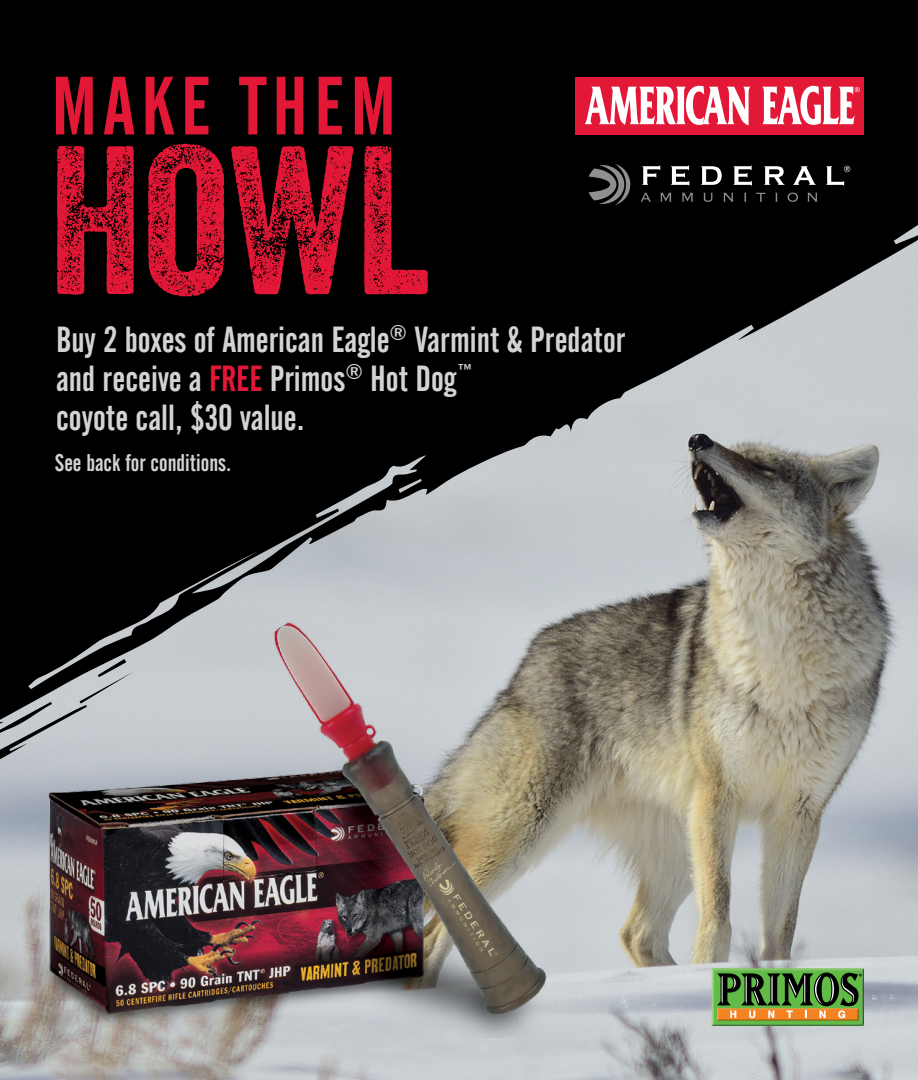
<style>
.page{position:relative;width:918px;height:1080px;background:#000}
.page>*{position:absolute;margin:0;border:0;box-sizing:border-box;transform-origin:0 0}
.t1{font:204.3px "Veneer Two";color:#e31837}
.t2{font:81.6px "Alternate Gothic No 2 BT";letter-spacing:.075em;color:#e31837}
.t3{font:36px/39px "Alternate Gothic No 2 BT";color:#d1d3d4}
.t4{font:24px "Alternate Gothic No 2 BT";color:#d1d3d4}
.s1{color:#e31837}
</style>
<div class="page">
<img style="left:0;top:225px;width:918px;height:855px">
<svg style="left:589px;top:164px;width:41px;height:41px"></svg>
<svg style="left:640px;top:193px;width:11px;height:9px"></svg>
<svg style="left:660px;top:193px;width:12px;height:9px"></svg>
<svg style="left:682px;top:193px;width:11px;height:9px"></svg>
<svg style="left:703px;top:193px;width:10px;height:9px"></svg>
<svg style="left:723px;top:193px;width:10px;height:9px"></svg>
<svg style="left:744px;top:193px;width:2px;height:9px"></svg>
<svg style="left:756px;top:192px;width:9px;height:10px"></svg>
<svg style="left:775px;top:193px;width:3px;height:9px"></svg>
<svg style="left:788px;top:193px;width:10px;height:9px"></svg>
<svg style="left:807px;top:193px;width:10px;height:9px"></svg>
<svg style="left:642px;top:165px;width:18px;height:20px"></svg>
<svg style="left:671px;top:165px;width:18px;height:21px"></svg>
<svg style="left:701px;top:166px;width:21px;height:19px"></svg>
<svg style="left:734px;top:165px;width:18px;height:21px"></svg>
<svg style="left:764px;top:166px;width:21px;height:19px"></svg>
<svg style="left:793px;top:166px;width:23px;height:19px"></svg>
<svg style="left:826px;top:166px;width:24px;height:20px"></svg>
<div style="left:575px;top:77px;width:289px;height:57px;background:#e31837"></div>
<svg style="left:585px;top:86px;width:165px;height:39px"></svg>
<svg style="left:762px;top:86px;width:98px;height:39px"></svg>
<svg style="left:712px;top:968px;width:152px;height:58px"></svg>
<img style="left:10px;top:605px;width:571px;height:433px">
<h2 class="t2" style="left:51px;top:61px;width:346px">MAKE THEM</h2>
<h1 class="t1" style="left:48px;top:96px;width:385px">HOWL</h1>
<p class="t3" style="left:56px;top:320px;width:571px">Buy 2 boxes of American Eagle<sup>®</sup> Varmint &amp; Predator and receive a <span class="s1">FREE</span> Primos<sup>®</sup> Hot Dog<sup>™<br></sup>coyote call, $30 value.</p>
<p class="t4" style="left:55px;top:449px;width:178px">See back for conditions.</p>
</div>
